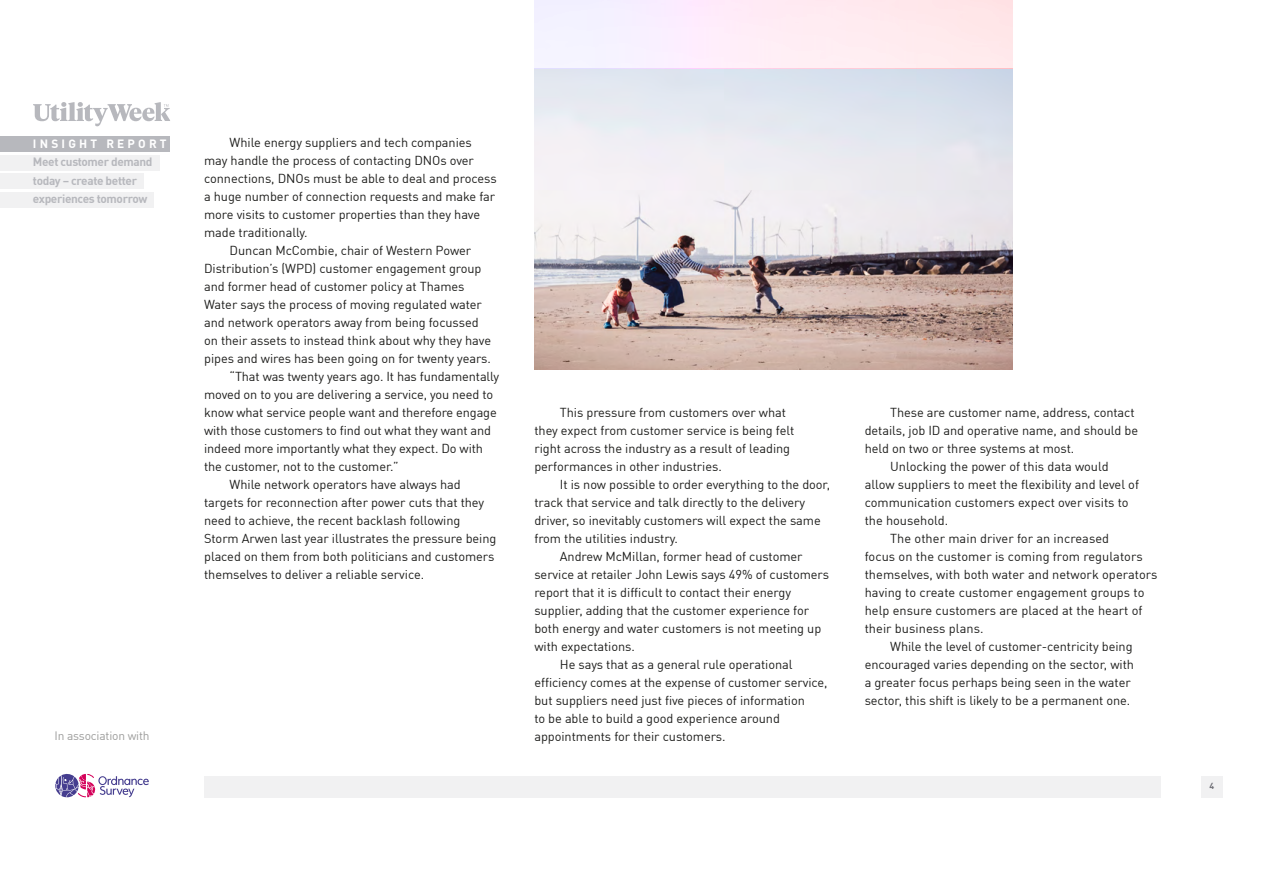
<style>
.page{position:relative;width:1263px;height:893px;background:#fff}
.page>*{position:absolute;margin:0;border:0;box-sizing:border-box;transform-origin:0 0}
.t1{font:12.75px/18px "DIN Offc";letter-spacing:-.005em;color:#1d1d1b}
.t2{font:12px "DIN Offc";letter-spacing:-.015em;color:#9d9d9c}
.t3{font:700 11.85px/18.6px "DIN Offc";letter-spacing:-.03em;color:#b7b8bd}
.t4{font:700 11.85px "DIN Offc";letter-spacing:.27em;color:#fff}
.t5{font:700 8.7px "DIN Offc";color:#6f6f76}
</style>
<div class="page">
<svg style="left:55px;top:773px;width:94px;height:24px"></svg>
<img style="left:534px;top:68px;width:479px;height:301px">
<div style="left:204px;top:776px;width:957px;height:21px;background:#f1f1f2"></div>
<div style="left:534px;top:0;width:479px;height:68px;background:linear-gradient(to right,#f6f3ff,#ffe7e8)"></div>
<svg style="left:33px;top:102px;width:137px;height:24px"></svg>
<div style="left:0;top:136px;width:170px;height:16px;background:#b7b8bd"></div>
<div style="left:0;top:155px;width:159px;height:15px;background:#f1f1f2"></div>
<div style="left:0;top:173px;width:144px;height:16px;background:#f1f1f2"></div>
<div style="left:0;top:192px;width:154px;height:16px;background:#f1f1f2"></div>
<div style="left:1201px;top:776px;width:21px;height:21px;background:#f1f1f2"></div>
<p class="t4" style="left:33px;top:136px;width:135px">INSIGHT REPORT</p>
<p class="t3" style="left:33px;top:152px;width:121px">Meet customer demand today – create better experiences tomorrow</p>
<p class="t2" style="left:54px;top:728px;width:97px">In association with</p>
<p class="t1" style="left:230px;top:133px;width:244px">While energy suppliers and tech companies</p>
<p class="t1" style="left:204px;top:151px;width:271px">may handle the process of contacting DNOs over</p>
<p class="t1" style="left:204px;top:169px;width:294px">connections, DNOs must be able to deal and process</p>
<p class="t1" style="left:204px;top:187px;width:292px">a huge number of connection requests and make far</p>
<p class="t1" style="left:204px;top:205px;width:278px">more visits to customer properties than they have</p>
<p class="t1" style="left:204px;top:223px;width:105px">made traditionally.</p>
<p class="t1" style="left:230px;top:241px;width:243px">Duncan McCombie, chair of Western Power</p>
<p class="t1" style="left:204px;top:259px;width:279px">Distribution’s (WPD) customer engagement group</p>
<p class="t1" style="left:204px;top:277px;width:262px">and former head of customer policy at Thames</p>
<p class="t1" style="left:204px;top:295px;width:279px">Water says the process of moving regulated water</p>
<p class="t1" style="left:204px;top:313px;width:276px">and network operators away from being focussed</p>
<p class="t1" style="left:204px;top:331px;width:288px">on their assets to instead think about why they have</p>
<p class="t1" style="left:204px;top:349px;width:288px">pipes and wires has been going on for twenty years.</p>
<p class="t1" style="left:230px;top:367px;width:271px">“That was twenty years ago. It has fundamentally</p>
<p class="t1" style="left:204px;top:385px;width:290px">moved on to you are delivering a service, you need to</p>
<p class="t1" style="left:204px;top:403px;width:294px">know what service people want and therefore engage</p>
<p class="t1" style="left:204px;top:421px;width:288px">with those customers to find out what they want and</p>
<p class="t1" style="left:204px;top:439px;width:280px">indeed more importantly what they expect. Do with</p>
<p class="t1" style="left:204px;top:457px;width:196px">the customer, not to the customer.”</p>
<p class="t1" style="left:230px;top:475px;width:233px">While network operators have always had</p>
<p class="t1" style="left:204px;top:493px;width:282px">targets for reconnection after power cuts that they</p>
<p class="t1" style="left:204px;top:511px;width:258px">need to achieve, the recent backlash following</p>
<p class="t1" style="left:204px;top:529px;width:294px">Storm Arwen last year illustrates the pressure being</p>
<p class="t1" style="left:204px;top:547px;width:292px">placed on them from both politicians and customers</p>
<p class="t1" style="left:204px;top:565px;width:222px">themselves to deliver a reliable service.</p>
<p class="t1" style="left:534px;top:403px;width:261px;text-indent:26px">This pressure from customers over what they expect from customer service is being felt right across the industry as a result of leading performances in other industries.</p>
<p class="t1" style="left:560px;top:475px;width:272px">It is now possible to order everything to the door,</p>
<p class="t1" style="left:534px;top:493px;width:272px">track that service and talk directly to the delivery</p>
<p class="t1" style="left:534px;top:511px;width:288px">driver, so inevitably customers will expect the same</p>
<p class="t1" style="left:534px;top:529px;width:145px">from the utilities industry.</p>
<p class="t1" style="left:560px;top:547px;width:244px">Andrew McMillan, former head of customer</p>
<p class="t1" style="left:534px;top:565px;width:296px">service at retailer John Lewis says 49% of customers</p>
<p class="t1" style="left:534px;top:583px;width:258px">report that it is difficult to contact their energy</p>
<p class="t1" style="left:534px;top:601px;width:276px">supplier, adding that the customer experience for</p>
<p class="t1" style="left:534px;top:619px;width:288px">both energy and water customers is not meeting up</p>
<p class="t1" style="left:534px;top:637px;width:102px">with expectations.</p>
<p class="t1" style="left:560px;top:655px;width:234px">He says that as a general rule operational</p>
<p class="t1" style="left:534px;top:673px;width:295px">efficiency comes at the expense of customer service,</p>
<p class="t1" style="left:534px;top:691px;width:272px">but suppliers need just five pieces of information</p>
<p class="t1" style="left:534px;top:709px;width:247px">to be able to build a good experience around</p>
<p class="t1" style="left:534px;top:727px;width:193px">appointments for their customers.</p>
<p class="t1" style="left:890px;top:403px;width:246px">These are customer name, address, contact</p>
<p class="t1" style="left:865px;top:421px;width:275px">details, job ID and operative name, and should be</p>
<p class="t1" style="left:865px;top:439px;width:211px">held on two or three systems at most.</p>
<p class="t1" style="left:890px;top:457px;width:220px">Unlocking the power of this data would</p>
<p class="t1" style="left:865px;top:475px;width:276px">allow suppliers to meet the flexibility and level of</p>
<p class="t1" style="left:865px;top:493px;width:265px">communication customers expect over visits to</p>
<p class="t1" style="left:865px;top:511px;width:85px">the household.</p>
<p class="t1" style="left:890px;top:529px;width:221px">The other main driver for an increased</p>
<p class="t1" style="left:865px;top:547px;width:279px">focus on the customer is coming from regulators</p>
<p class="t1" style="left:865px;top:565px;width:294px">themselves, with both water and network operators</p>
<p class="t1" style="left:865px;top:583px;width:281px">having to create customer engagement groups to</p>
<p class="t1" style="left:865px;top:601px;width:279px">help ensure customers are placed at the heart of</p>
<p class="t1" style="left:865px;top:619px;width:120px">their business plans.</p>
<p class="t1" style="left:890px;top:637px;width:244px">While the level of customer-centricity being</p>
<p class="t1" style="left:865px;top:655px;width:271px">encouraged varies depending on the sector, with</p>
<p class="t1" style="left:865px;top:673px;width:268px">a greater focus perhaps being seen in the water</p>
<p class="t1" style="left:865px;top:691px;width:267px">sector, this shift is likely to be a permanent one.</p>
<p class="t5" style="left:1209px;top:780px;width:6px">4</p>
</div>
